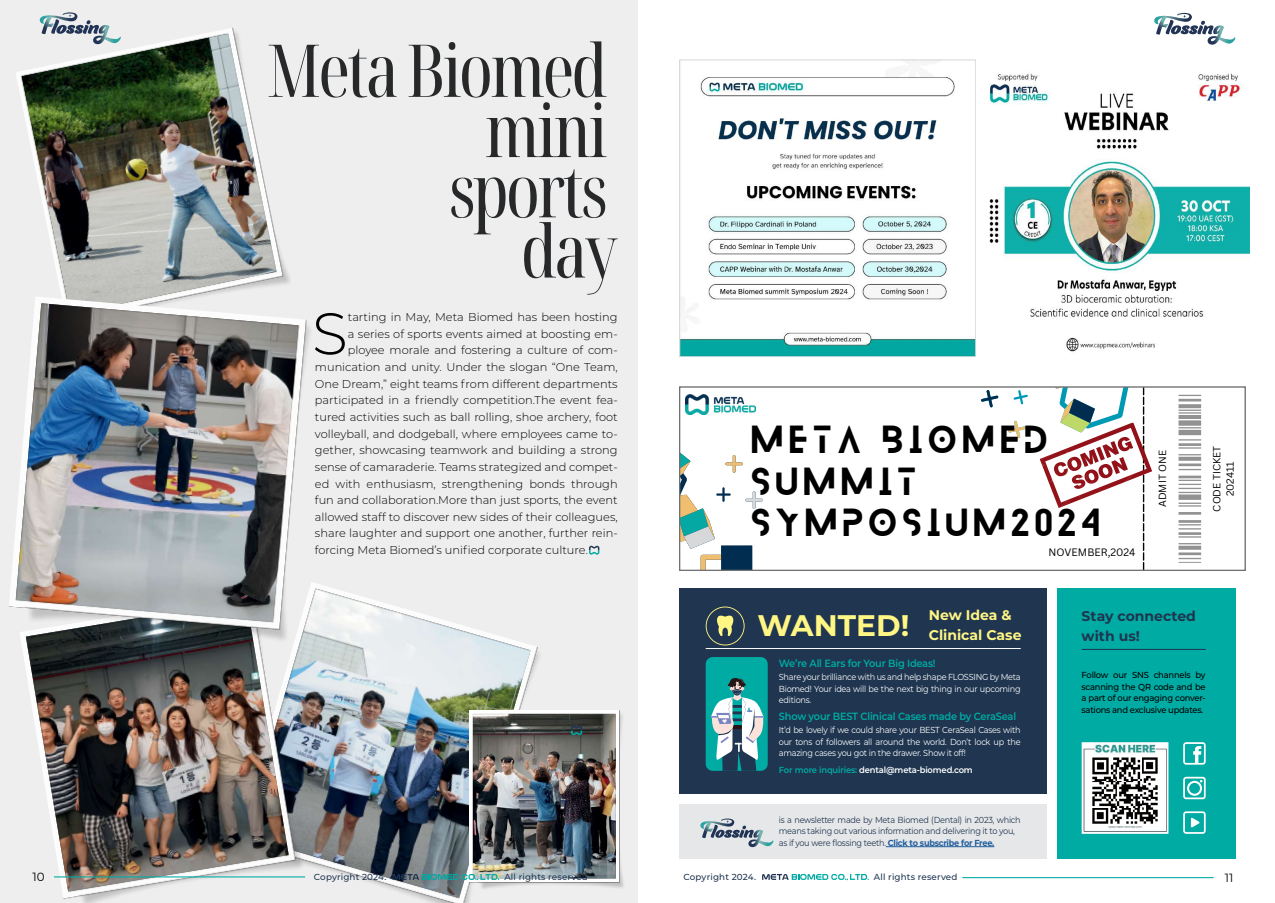
<style>
.page{position:relative;width:1275px;height:903px;background:#fff}
.page>*{position:absolute;margin:0;border:0;box-sizing:border-box;transform-origin:0 0}
.t1{font:extra-condensed 72.89px/60.2px "Noto Serif Display";letter-spacing:-.035em;color:#26282a;text-align:right}
.t2{font:300 58.89px "Montserrat";color:#000}
.t3{font:34.3px/40.9px "Blanka";letter-spacing:.19em;color:#000}
.t4{font:700 29.75px "Montserrat";color:#fff684}
.t5{font:700 14px/19.2px "Montserrat";color:#fff684}
.t6{font:700 14px/19.2px "Montserrat";color:#1f3550}
.t7{font:11.9px "Montserrat";color:#000}
.t8{font:300 11.38px "Montserrat";color:#000}
.t9{font:600 10.5px "Montserrat";letter-spacing:-.02em;color:#00aba3;scale:.93 1}
.t10{font:10.5px "Canva Sans";color:#000}
.t11{font:10.06px/13.5px "Canva Sans";color:#000;text-align:center}
.t12{font:8.75px/11.4px "Montserrat";letter-spacing:-.03em;color:#fff;text-align:justify;scale:.93 1}
.t13{font:8.75px/11.4px "Montserrat";letter-spacing:-.03em;color:#1f3550;scale:.93 1}
.t14{font:500 8.75px/11.4px "Montserrat";letter-spacing:-.03em;color:#000;text-align:justify;scale:.96 1}
.t15{font:500 8.75px "Montserrat";letter-spacing:.02em;color:#1f3550}
.t16{font:600 8.75px "Montserrat";letter-spacing:-.02em;color:#fff;scale:.96 1}
.s1{color:#00aba3}
.s2{font-weight:700;color:#205d9e}
</style>
<div class="page">
<svg style="left:762px;top:874px;width:107px;height:6px"></svg>
<hr style="left:962px;top:877px;width:251px;height:1px;background:#00aba3">
<svg style="left:1154px;top:13px;width:81px;height:32px"></svg>
<div style="left:0;top:0;width:637px;height:903px;background:#eee"></div>
<img style="left:308px;top:584px;width:232px;height:319px">
<img style="left:22px;top:647px;width:286px;height:256px">
<img style="left:16px;top:27px;width:274px;height:269px">
<img style="left:9px;top:296px;width:309px;height:351px">
<img style="left:470px;top:710px;width:154px;height:181px">
<div style="left:680px;top:804px;width:367px;height:54px;background:#e6e7e8"></div>
<div style="left:1057px;top:588px;width:178px;height:270px;background:#00aba3"></div>
<div style="left:680px;top:588px;width:367px;height:206px;background:#1f3550"></div>
<svg style="left:706px;top:606px;width:39px;height:39px"></svg>
<div style="left:706px;top:657px;width:62px;height:114px;background:#00aba3;border-radius:7px"></div>
<svg style="left:711px;top:678px;width:53px;height:93px"></svg>
<img style="left:1082px;top:742px;width:86px;height:92px">
<img style="left:1090px;top:756px;width:70px;height:69px">
<svg style="left:1183px;top:811px;width:23px;height:23px"></svg>
<svg style="left:1183px;top:777px;width:23px;height:22px"></svg>
<svg style="left:1183px;top:742px;width:23px;height:23px"></svg>
<hr style="left:706px;top:648px;width:315px;height:1px;background:#fff">
<hr style="left:1082px;top:649px;width:124px;height:1px;background:#1f3550">
<svg style="left:700px;top:818px;width:73px;height:29px"></svg>
<hr style="left:886px;top:846px;width:108px;height:1px;background:#205d9e">
<svg style="left:40px;top:12px;width:81px;height:33px"></svg>
<svg style="left:571px;top:726px;width:11px;height:9px"></svg>
<svg style="left:680px;top:387px;width:565px;height:183px"></svg>
<img style="left:679px;top:60px;width:297px;height:297px">
<img style="left:989px;top:73px;width:261px;height:279px">
<svg style="left:392px;top:874px;width:107px;height:6px"></svg>
<hr style="left:54px;top:876px;width:251px;height:1px;background:#00aba3">
<svg style="left:589px;top:546px;width:10px;height:9px"></svg>
<h1 class="t1" style="left:267px;top:43px;width:352px">Meta Biomed mini<br>sports<br>day</h1>
<h2 class="t2" style="left:312px;top:294px;width:37px">S</h2>
<p class="t8" style="left:348px;top:309px;width:271px">tarting in May, Meta Biomed has been hosting</p>
<p class="t8" style="left:348px;top:326px;width:271px">a series of sports events aimed at boosting em-</p>
<p class="t8" style="left:348px;top:343px;width:271px">ployee morale and fostering a culture of com-</p>
<p class="t8" style="left:315px;top:359px;width:304px">munication and unity. Under the slogan “One Team,</p>
<p class="t8" style="left:315px;top:376px;width:304px">One Dream,” eight teams from different departments</p>
<p class="t8" style="left:315px;top:393px;width:304px">participated in a friendly competition.The event fea-</p>
<p class="t8" style="left:315px;top:409px;width:304px">tured activities such as ball rolling, shoe archery, foot</p>
<p class="t8" style="left:315px;top:426px;width:304px">volleyball, and dodgeball, where employees came to-</p>
<p class="t8" style="left:315px;top:442px;width:304px">gether, showcasing teamwork and building a strong</p>
<p class="t8" style="left:315px;top:459px;width:304px">sense of camaraderie. Teams strategized and compet-</p>
<p class="t8" style="left:315px;top:476px;width:304px">ed with enthusiasm, strengthening bonds through</p>
<p class="t8" style="left:315px;top:492px;width:304px">fun and collaboration.More than just sports, the event</p>
<p class="t8" style="left:315px;top:509px;width:304px">allowed staff to discover new sides of their colleagues,</p>
<p class="t8" style="left:315px;top:526px;width:304px">share laughter and support one another, further rein-</p>
<p class="t8" style="left:315px;top:542px;width:274px">forcing Meta Biomed’s unified corporate culture.</p>
<p class="t7" style="left:32px;top:869px;width:14px">10</p>
<p class="t15" style="left:314px;top:871px;width:74px">Copyright 2024.</p>
<p class="t15" style="left:504px;top:871px;width:85px">All rights reserved</p>
<h3 class="t3" style="left:752px;top:420px;width:297px">META bIOMED</h3>
<h3 class="t3" style="left:752px;top:462px;width:349px">SUMMIT<br>SYMPOSIUM2024</h3>
<p class="t10" style="left:1048px;top:545px;width:89px">NOVEMBER,2024</p>
<p class="t11" style="left:1156px;top:507px;width:58px;rotate:-90deg">ADMIT ONE</p>
<p class="t11" style="left:1210px;top:511px;width:67px;rotate:-90deg">CODE TICKET<br>202411</p>
<p class="t5" style="left:929px;top:605px;width:94px">New Idea &amp;<br>Clinical Case</p>
<p class="t6" style="left:1082px;top:606px;width:116px">Stay connected with us!</p>
<p class="t14" style="left:1082px;top:669px;width:131px">Follow our SNS channels by scanning the QR code and be a part of our engaging conver&shy;sations and exclusive updates.</p>
<h3 class="t4" style="left:757px;top:604px;width:153px">WANTED!</h3>
<p class="t9" style="left:779px;top:656px;width:170px">We’re All Ears for Your Big Ideas!</p>
<p class="t12" style="left:779px;top:671px;width:262px">Share your brilliance with us and help shape FLOSSING by Meta Biomed! Your idea will be the next big thing in our upcoming editions.</p>
<p class="t9" style="left:779px;top:709px;width:257px">Show your BEST Clinical Cases made by CeraSeal</p>
<p class="t12" style="left:779px;top:724px;width:262px">It’d be lovely if we could share your BEST CeraSeal Cases with our tons of followers all around the world. Don’t lock up the amazing cases you got in the drawer. Show it off!</p>
<p class="t16" style="left:779px;top:764px;width:204px"><span class="s1">For more inquiries:</span> dental@meta-biomed.com</p>
<p class="t13" style="left:779px;top:814px;width:262px">is a newsletter made by Meta Biomed (Dental) in 2023, which means taking out various information and delivering it to you, as if you were flossing teeth. <span class="s2">Click to subscribe for Free.</span></p>
<p class="t15" style="left:684px;top:871px;width:74px">Copyright 2024.</p>
<p class="t15" style="left:874px;top:871px;width:85px">All rights reserved</p>
<p class="t7" style="left:1225px;top:869px;width:10px">11</p>
</div>
